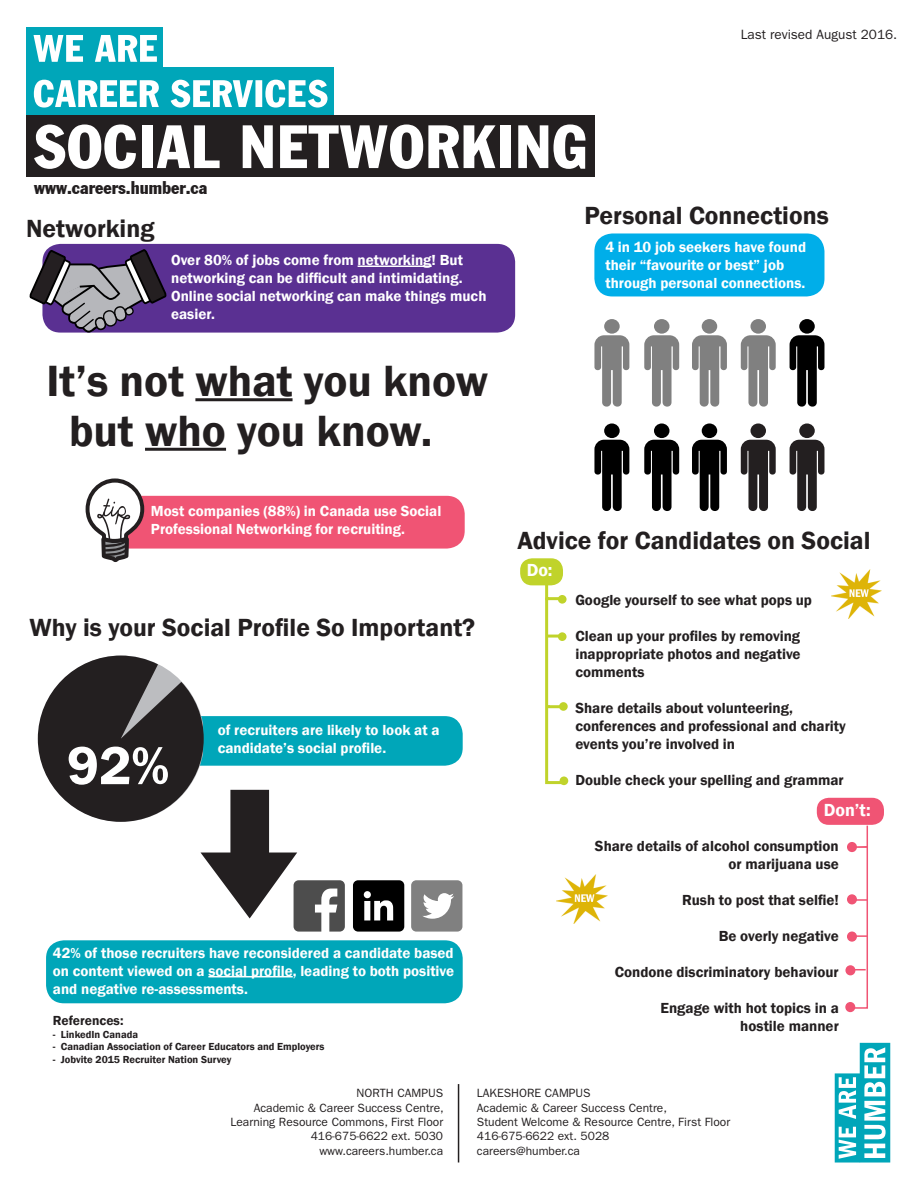
<style>
.page{position:relative;width:918px;height:1188px;background:#fff}
.page>*{position:absolute;margin:0;border:0;box-sizing:border-box;transform-origin:0 0}
.t1{font:60px "Franklin Gothic Condensed";letter-spacing:.03em;color:#fff}
.t2{font:600 54px "ITC Franklin Gothic Std";color:#fff}
.t3{font:600 45px "Franklin Gothic";color:#231f20}
.t4{font:600 25.5px "Franklin Gothic";color:#231f20}
.t5{font:18px "Franklin Gothic Condensed";color:#231f20}
.t6{font:600 18px "Franklin Gothic";color:#fff}
.t7{font:600 15px/18px "Franklin Gothic";color:#fff}
.t8{font:600 15px/18px "Franklin Gothic";color:#231f20;text-align:justify}
.t9{font:13.5px "ITC Franklin Gothic Std";color:#231f20}
.t10{font:600 13.5px "Franklin Gothic";color:#231f20}
.t11{font:12px/14.4px "ITC Franklin Gothic Std";color:#231f20;text-align:right}
.t12{font:600 10.5px "Franklin Gothic";color:#231f20}
</style>
<div class="page">
<svg style="left:835px;top:1043px;width:55px;height:119px"></svg>
<hr style="left:458px;top:1084px;width:1px;height:78px;background:#231f20">
<div style="left:27px;top:67px;width:307px;height:49px;background:#00a6b9"></div>
<div style="left:27px;top:27px;width:136px;height:42px;background:#00a6b9"></div>
<svg style="left:34px;top:80px;width:294px;height:28px"></svg>
<svg style="left:34px;top:35px;width:123px;height:27px"></svg>
<div style="left:26px;top:115px;width:569px;height:62px;background:#231f20"></div>
<div style="left:42px;top:244px;width:473px;height:89px;background:#5a3092;border-radius:18px"></div>
<hr style="left:358px;top:266px;width:74px;height:1px;background:#fff">
<svg style="left:29px;top:249px;width:138px;height:84px"></svg>
<div style="left:112px;top:496px;width:353px;height:53px;background:#f05474;border-radius:18px"></div>
<svg style="left:86px;top:478px;width:58px;height:84px"></svg>
<div style="left:126px;top:716px;width:337px;height:50px;background:#00a6b9;border-radius:18px"></div>
<div style="left:46px;top:940px;width:417px;height:63px;background:#00a6b9;border-radius:18px"></div>
<div style="left:594px;top:233px;width:230px;height:63px;background:#00aee9;border-radius:18px"></div>
<hr style="left:208px;top:976px;width:85px;height:1px;background:#fff">
<div style="left:799px;top:319px;width:16px;height:15px;background:#000;border-radius:50%"></div>
<svg style="left:790px;top:335px;width:34px;height:72px"></svg>
<div style="left:799px;top:423px;width:16px;height:15px;background:#231f20;border-radius:50%"></div>
<svg style="left:790px;top:440px;width:34px;height:71px"></svg>
<div style="left:750px;top:319px;width:16px;height:15px;background:#808080;border-radius:50%"></div>
<svg style="left:741px;top:335px;width:35px;height:72px"></svg>
<div style="left:750px;top:423px;width:16px;height:15px;background:#231f20;border-radius:50%"></div>
<svg style="left:741px;top:440px;width:35px;height:71px"></svg>
<div style="left:702px;top:319px;width:15px;height:15px;background:#808080;border-radius:50%"></div>
<svg style="left:692px;top:335px;width:35px;height:72px"></svg>
<div style="left:702px;top:423px;width:15px;height:15px;background:#000;border-radius:50%"></div>
<svg style="left:692px;top:440px;width:35px;height:71px"></svg>
<div style="left:654px;top:319px;width:15px;height:15px;background:#808080;border-radius:50%"></div>
<svg style="left:644px;top:335px;width:35px;height:72px"></svg>
<div style="left:654px;top:423px;width:15px;height:15px;background:#000;border-radius:50%"></div>
<svg style="left:644px;top:440px;width:35px;height:71px"></svg>
<div style="left:604px;top:319px;width:16px;height:15px;background:#808080;border-radius:50%"></div>
<svg style="left:594px;top:335px;width:35px;height:72px"></svg>
<div style="left:604px;top:423px;width:16px;height:15px;background:#000;border-radius:50%"></div>
<svg style="left:594px;top:440px;width:35px;height:71px"></svg>
<hr style="left:195px;top:398px;width:98px;height:3px;background:#231f20">
<hr style="left:145px;top:448px;width:81px;height:3px;background:#231f20">
<svg style="left:411px;top:880px;width:51px;height:52px"></svg>
<svg style="left:353px;top:880px;width:51px;height:52px;background:#2e2e2e"></svg>
<svg style="left:37px;top:656px;width:308px;height:276px"></svg>
<div style="left:520px;top:558px;width:43px;height:27px;background:#c0d32b;border-radius:12px"></div>
<div style="left:817px;top:798px;width:67px;height:27px;background:#f05474;border-radius:12px"></div>
<div style="left:847px;top:842px;width:10px;height:10px;border:2px solid #f05474;border-radius:50%"></div>
<div style="left:847px;top:932px;width:10px;height:10px;border:2px solid #f05474;border-radius:50%"></div>
<div style="left:846px;top:1003px;width:9px;height:8px;background:#f05474;border-radius:50%"></div>
<div style="left:845px;top:1002px;width:10px;height:10px;border:2px solid #f05474;border-radius:50%"></div>
<div style="left:847px;top:894px;width:10px;height:10px;border:2px solid #f05474;border-radius:50%"></div>
<img style="left:831px;top:570px;width:51px;height:49px">
<img style="left:557px;top:875px;width:50px;height:49px">
<svg style="left:849px;top:824px;width:20px;height:185px"></svg>
<div style="left:846px;top:966px;width:9px;height:9px;background:#f05474;border-radius:50%"></div>
<div style="left:845px;top:965px;width:10px;height:10px;border:2px solid #f05474;border-radius:50%"></div>
<svg style="left:544px;top:581px;width:24px;height:205px"></svg>
<div style="left:559px;top:702px;width:9px;height:9px;background:#c0d32b;border-radius:50%"></div>
<p class="t1" style="left:35px;top:110px;width:554px">SOCIAL NETWORKING</p>
<p class="t5" style="left:34px;top:177px;width:175px">www.careers.humber.ca</p>
<p class="t9" style="left:741px;top:26px;width:158px">Last revised August 2016.</p>
<p class="t4" style="left:26px;top:212px;width:130px">Networking</p>
<p class="t7" style="left:171px;top:251px;width:293px">Over 80% of jobs come from networking! But networking can be difficult and intimidating.</p>
<p class="t7" style="left:171px;top:287px;width:317px">Online social networking can make things much easier.</p>
<p class="t3" style="left:47px;top:354px;width:443px">It’s not what you know</p>
<p class="t3" style="left:69px;top:403px;width:365px">but who you know.</p>
<p class="t7" style="left:151px;top:502px;width:292px">Most companies (88%) in Canada use Social<br>Professional Networking for recruiting.</p>
<p class="t4" style="left:30px;top:612px;width:447px">Why is your Social Profile So Important?</p>
<p class="t2" style="left:67px;top:734px;width:104px">92%</p>
<p class="t7" style="left:218px;top:721px;width:223px">of recruiters are likely to look at a candidate’s social profile.</p>
<p class="t7" style="left:53px;top:944px;width:403px;text-align:justify">42% of those recruiters have reconsidered a candidate based on content viewed on a social profile, leading to both positive and negative re-assessments.</p>
<p class="t10" style="left:53px;top:1012px;width:72px">References:</p>
<p class="t12" style="left:53px;top:1028px;width:87px">- LinkedIn Canada</p>
<p class="t12" style="left:53px;top:1040px;width:273px">- Canadian Association of Career Educators and Employers</p>
<p class="t12" style="left:53px;top:1053px;width:180px">- Jobvite 2015 Recruiter Nation Survey</p>
<p class="t4" style="left:585px;top:200px;width:246px">Personal Connections</p>
<p class="t7" style="left:605px;top:238px;width:202px">4 in 10 job seekers have found their “favourite or best” job through personal connections.</p>
<p class="t4" style="left:517px;top:525px;width:355px">Advice for Candidates on Social</p>
<p class="t6" style="left:527px;top:559px;width:27px">Do:</p>
<p class="t8" style="left:575px;top:591px;width:238px">Google yourself to see what pops up</p>
<p class="t8" style="left:575px;top:627px;width:227px">Clean up your profiles by removing inappropriate photos and negative comments</p>
<p class="t8" style="left:575px;top:699px;width:272px;text-align:left">Share details about volunteering, conferences and professional and charity events you’re involved in</p>
<p class="t8" style="left:575px;top:771px;width:270px">Double check your spelling and grammar</p>
<p class="t6" style="left:824px;top:799px;width:49px">Don’t:</p>
<p class="t8" style="left:595px;top:837px;width:245px">Share details of alcohol consumption</p>
<p class="t8" style="left:729px;top:855px;width:112px">or marijuana use</p>
<p class="t8" style="left:682px;top:891px;width:158px">Rush to post that selfie!</p>
<p class="t8" style="left:719px;top:927px;width:122px">Be overly negative</p>
<p class="t8" style="left:615px;top:963px;width:226px">Condone discriminatory behaviour</p>
<p class="t8" style="left:660px;top:999px;width:180px">Engage with hot topics in a</p>
<p class="t8" style="left:740px;top:1017px;width:100px">hostile manner</p>
<p class="t11" style="left:230px;top:1086px;width:215px">NORTH CAMPUS<br>Academic &amp; Career Success Centre,<br>Learning Resource Commons, First Floor<br>416-675-6622 ext. 5030 www.careers.humber.ca</p>
<p class="t11" style="left:477px;top:1086px;width:255px;text-align:left">LAKESHORE CAMPUS<br>Academic &amp; Career Success Centre,<br>Student Welcome &amp; Resource Centre, First Floor<br>416-675-6622 ext. 5028<br>careers@humber.ca</p>
</div>
